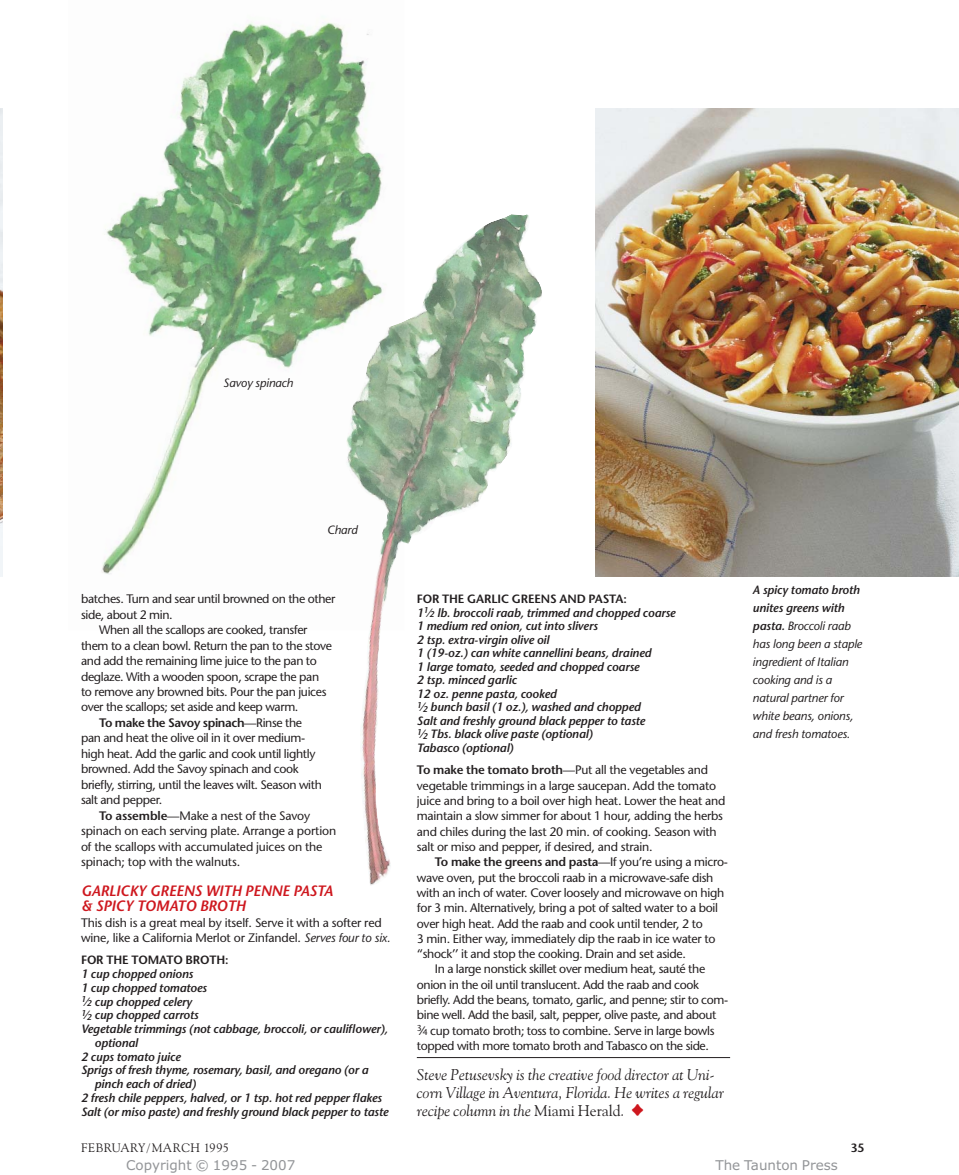
<style>
.page{position:relative;width:959px;height:1175px;background:#fff}
.page>*{position:absolute;margin:0;border:0;box-sizing:border-box;transform-origin:0 0}
.t1{font:italic 15.6px/18px "Goudy Old Style BT";color:#231f20}
.t2{font:italic 600 15px/15px "Stone Sans";letter-spacing:-.01em;color:#ce171e}
.t3{font:13.5px "Verdana";color:#939598}
.t4{font:12.3px/15.3px "Stone Sans";letter-spacing:-.025em;color:#231f20}
.t5{font:600 12.3px "Stone Sans";letter-spacing:-.03em;color:#231f20}
.t6{font:12.3px "Goudy Old Style BT";letter-spacing:.04em;color:#231f20}
.t7{font:italic 600 12px/13.5px "Stone Sans";letter-spacing:-.01em;color:#231f20}
.t8{font:italic 12px/18px "Stone Sans";letter-spacing:-.01em;color:#231f20}
.t9{font:600 12px "Stone Sans";letter-spacing:-.01em;color:#231f20}
.s1{font-weight:400}
.s2{font-weight:600}
.s3{font-style:italic}
.s4{font-size:8.4px}
.s5{font-style:normal}
.s6{font-size:8.55px}
.s7{font-family:"Magazine Font";font-style:normal;font-size:13.5px;color:#ce171e}
</style>
<div class="page">
<img style="left:102px;top:22px;width:280px;height:552px">
<hr style="left:417px;top:1057px;width:313px;height:1px;background:#231f20">
<img style="left:0;top:108px;width:2px;height:468px">
<img style="left:343px;top:213px;width:199px;height:672px">
<img style="left:596px;top:108px;width:362px;height:468px">
<p class="t8" style="left:223px;top:375px;width:71px">Savoy spinach</p>
<p class="t8" style="left:327px;top:522px;width:32px">Chard</p>
<p class="t4" style="left:81px;top:592px;width:256px">batches. Turn and sear until browned on the other</p>
<p class="t4" style="left:81px;top:608px;width:93px">side, about 2 min.</p>
<p class="t4" style="left:99px;top:623px;width:210px">When all the scallops are cooked, transfer</p>
<p class="t4" style="left:81px;top:639px;width:252px">them to a clean bowl. Return the pan to the stove</p>
<p class="t4" style="left:81px;top:654px;width:237px">and add the remaining lime juice to the pan to</p>
<p class="t4" style="left:81px;top:670px;width:240px">deglaze. With a wooden spoon, scrape the pan</p>
<p class="t4" style="left:81px;top:685px;width:247px">to remove any browned bits. Pour the pan juices</p>
<p class="t4" style="left:81px;top:701px;width:219px">over the scallops; set aside and keep warm.</p>
<p class="t5" style="left:99px;top:718px;width:205px">To make the Savoy spinach<span class="s1">—Rinse the</span></p>
<p class="t4" style="left:81px;top:731px;width:226px">pan and heat the olive oil in it over medium-</p>
<p class="t4" style="left:81px;top:747px;width:236px">high heat. Add the garlic and cook until lightly</p>
<p class="t4" style="left:81px;top:762px;width:219px">browned. Add the Savoy spinach and cook</p>
<p class="t4" style="left:81px;top:778px;width:242px">briefly, stirring, until the leaves wilt. Season with</p>
<p class="t4" style="left:81px;top:793px;width:83px">salt and pepper.</p>
<p class="t4" style="left:99px;top:809px;width:213px"><span class="s2">To assemble</span>—Make a nest of the Savoy</p>
<p class="t4" style="left:81px;top:824px;width:257px">spinach on each serving plate. Arrange a portion</p>
<p class="t4" style="left:81px;top:840px;width:243px">of the scallops with accumulated juices on the</p>
<p class="t4" style="left:81px;top:855px;width:161px">spinach; top with the walnuts.</p>
<p class="t2" style="left:81px;top:885px;width:253px">GARLICKY GREENS WITH PENNE PASTA &amp; SPICY TOMATO BROTH</p>
<p class="t4" style="left:81px;top:915px;width:311px">This dish is a great meal by itself. Serve it with a softer red wine, like a California Merlot or Zinfandel. <span class="s3">Serves four to six.</span></p>
<p class="t9" style="left:81px;top:955px;width:149px">FOR THE TOMATO BROTH:</p>
<p class="t7" style="left:81px;top:968px;width:114px">1 cup chopped onions</p>
<p class="t7" style="left:81px;top:982px;width:127px">1 cup chopped tomatoes</p>
<p class="t7" style="left:81px;top:996px;width:112px"><sup>1</sup>⁄<span class="s4">2</span> cup chopped celery</p>
<p class="t7" style="left:81px;top:1009px;width:119px"><sup>1</sup>⁄<span class="s4">2</span> cup chopped carrots</p>
<p class="t7" style="left:81px;top:1023px;width:308px">Vegetable trimmings (not cabbage, broccoli, or cauliflower),</p>
<p class="t7" style="left:95px;top:1037px;width:45px">optional</p>
<p class="t7" style="left:81px;top:1051px;width:101px">2 cups tomato juice</p>
<p class="t7" style="left:81px;top:1064px;width:289px">Sprigs of fresh thyme, rosemary, basil, and oregano (or a</p>
<p class="t7" style="left:95px;top:1078px;width:103px">pinch each of dried)</p>
<p class="t7" style="left:81px;top:1092px;width:302px">2 fresh chile peppers, halved, or 1 tsp. hot red pepper flakes</p>
<p class="t7" style="left:81px;top:1105px;width:309px">Salt (or miso paste) and freshly ground black pepper to taste</p>
<p class="t7" style="left:417px;top:593px;width:260px"><span class="s5">FOR THE GARLIC GREENS AND PASTA:<br></span>1<sup>1</sup>⁄<span class="s4">2</span> lb. broccoli raab, trimmed and chopped coarse 1 medium red onion, cut into slivers<br>2 tsp. extra-virgin olive oil<br>1 (19-oz.) can white cannellini beans, drained<br>1 large tomato, seeded and chopped coarse<br>2 tsp. minced garlic<br>12 oz. penne pasta, cooked<br><sup>1</sup>⁄<span class="s4">2</span> bunch basil (1 oz.), washed and chopped<br>Salt and freshly ground black pepper to taste<br><sup>1</sup>⁄<span class="s4">2</span> Tbs. black olive paste (optional)<br>Tabasco (optional)</p>
<p class="t4" style="left:417px;top:763px;width:310px"><span class="s2">To make the tomato broth</span>—Put all the vegetables and vegetable trimmings in a large saucepan. Add the tomato juice and bring to a boil over high heat. Lower the heat and maintain a slow simmer for about 1 hour, adding the herbs and chiles during the last 20 min. of cooking. Season with salt or miso and pepper, if desired, and strain.</p>
<p class="t5" style="left:435px;top:857px;width:295px">To make the greens and pasta<span class="s1">—If you’re using a micro-</span></p>
<p class="t4" style="left:417px;top:871px;width:298px">wave oven, put the broccoli raab in a microwave-safe dish</p>
<p class="t4" style="left:417px;top:886px;width:309px">with an inch of water. Cover loosely and microwave on high</p>
<p class="t4" style="left:417px;top:901px;width:302px">for 3 min. Alternatively, bring a pot of salted water to a boil</p>
<p class="t4" style="left:417px;top:916px;width:287px">over high heat. Add the raab and cook until tender, 2 to</p>
<p class="t4" style="left:417px;top:932px;width:300px">3 min. Either way, immediately dip the raab in ice water to</p>
<p class="t4" style="left:417px;top:947px;width:271px">“shock’’ it and stop the cooking. Drain and set aside.</p>
<p class="t4" style="left:435px;top:962px;width:272px">In a large nonstick skillet over medium heat, sauté the</p>
<p class="t4" style="left:417px;top:978px;width:284px">onion in the oil until translucent. Add the raab and cook</p>
<p class="t4" style="left:417px;top:993px;width:313px">briefly. Add the beans, tomato, garlic, and penne; stir to com-</p>
<p class="t4" style="left:417px;top:1008px;width:301px">bine well. Add the basil, salt, pepper, olive paste, and about</p>
<p class="t4" style="left:417px;top:1024px;width:299px"><sup>3</sup>⁄<span class="s6">4</span> cup tomato broth; toss to combine. Serve in large bowls</p>
<p class="t4" style="left:417px;top:1039px;width:294px">topped with more tomato broth and Tabasco on the side.</p>
<p class="t1" style="left:417px;top:1066px;width:309px">Steve Petusevsky is the creative food director at Uni&shy;corn Village in Aventura, Florida. He writes a regular recipe column in the <span class="s5">Miami Herald</span>. <span class="s7">•</span></p>
<p class="t8" style="left:752px;top:582px;width:111px"><span class="s2">A spicy tomato broth unites greens with pasta.</span> Broccoli raab has long been a staple ingredient of Italian cooking and is a natural partner for white beans, onions, and fresh tomatoes.</p>
<p class="t6" style="left:81px;top:1142px;width:149px">FEBRUARY/MARCH 1995</p>
<p class="t9" style="left:850px;top:1143px;width:15px">35</p>
<p class="t3" style="left:126px;top:1160px;width:171px">Copyright © 1995 - 2007</p>
<p class="t3" style="left:715px;top:1160px;width:124px">The Taunton Press</p>
</div>
